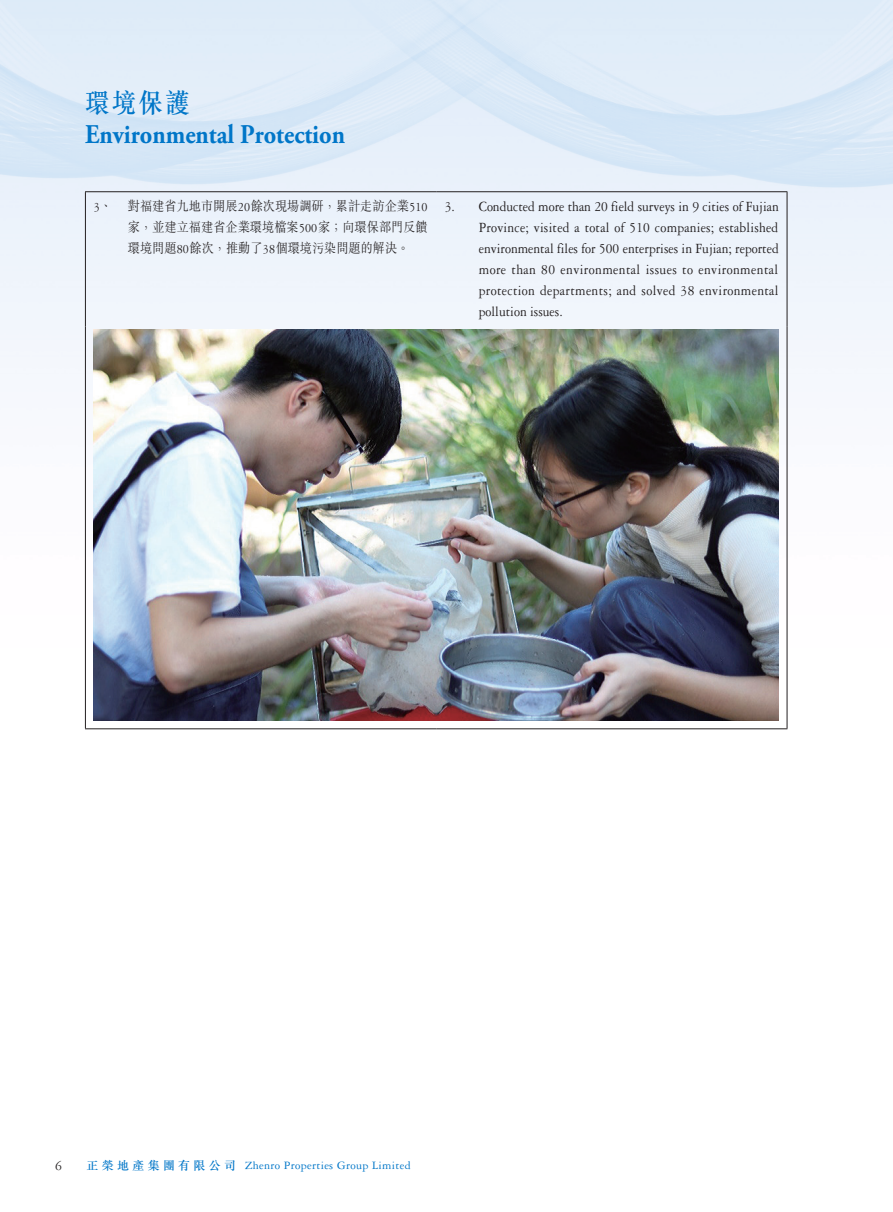
<style>
.page{position:relative;width:893px;height:1212px;background:#fff}
.page>*{position:absolute;margin:0;border:0;box-sizing:border-box;transform-origin:0 0}
.t1{font:700 27px "Adobe Garamond Pro";color:#0076c8;scale:.9 1}
.t2{font:500 27px "M Sung HK";color:#0076c8;scale:.9 1}
.t3{font:15px/21px "Garamond 3 LT Std";letter-spacing:.025em;color:#231f20;text-align:justify;scale:.9 1}
.t4{font:300 13.5px/21px "M Sung HK";color:#231f20;text-align:justify;scale:.9 1}
.t5{font:13.5px "Garamond 3 LT Std";color:#231f20}
.t6{font:12px "Garamond 3 LT Std";letter-spacing:.025em;color:#0076c8}
.s1{font-family:"Garamond 3 LT Std";font-weight:400}
.s2{font-family:"M Sung HK";font-weight:500}
</style>
<div class="page">
<img style="left:0;top:0;width:892px;height:730px">
<hr style="left:85px;top:191px;width:351px;height:1px;background:#231f20">
<hr style="left:85px;top:192px;width:1px;height:135px;background:#231f20">
<hr style="left:436px;top:191px;width:351px;height:1px;background:#231f20">
<hr style="left:787px;top:192px;width:1px;height:135px;background:#231f20">
<hr style="left:85px;top:327px;width:1px;height:401px;background:#231f20">
<hr style="left:787px;top:327px;width:1px;height:401px;background:#231f20">
<hr style="left:85px;top:728px;width:351px;height:1px;background:#231f20">
<hr style="left:436px;top:728px;width:351px;height:1px;background:#231f20">
<img style="left:94px;top:329px;width:684px;height:391px">
<h1 class="t2" style="left:85px;top:85px;width:118px">環境保護</h1>
<h1 class="t1" style="left:85px;top:119px;width:291px">Environmental Protection</h1>
<p class="t4" style="left:128px;top:195px;width:335px;text-indent:-34px"><span class="s1">3</span>、 對福建省九地市開展<span class="s1">20</span>餘次現場調研，累計走訪企業<span class="s1">510</span>家，並建立福建省企業環境檔案<span class="s1">500</span>家；向環保部門反饋環境問題<span class="s1">80</span>餘次，推動了<span class="s1">38</span>個環境污染問題的解決。</p>
<p class="t3" style="left:479px;top:196px;width:335px;text-indent:-34px">3. Conducted more than 20 field surveys in 9 cities of Fujian Province; visited a total of 510 companies; established environmental files for 500 enterprises in Fujian; reported more than 80 environmental issues to environmental protection departments; and solved 38 environmental pollution issues.</p>
<p class="t5" style="left:55px;top:1158px;width:8px">6</p>
<p class="t6" style="left:87px;top:1159px;width:326px"><span class="s2">正榮地產集團有限公司</span> Zhenro Properties Group Limited</p>
</div>
